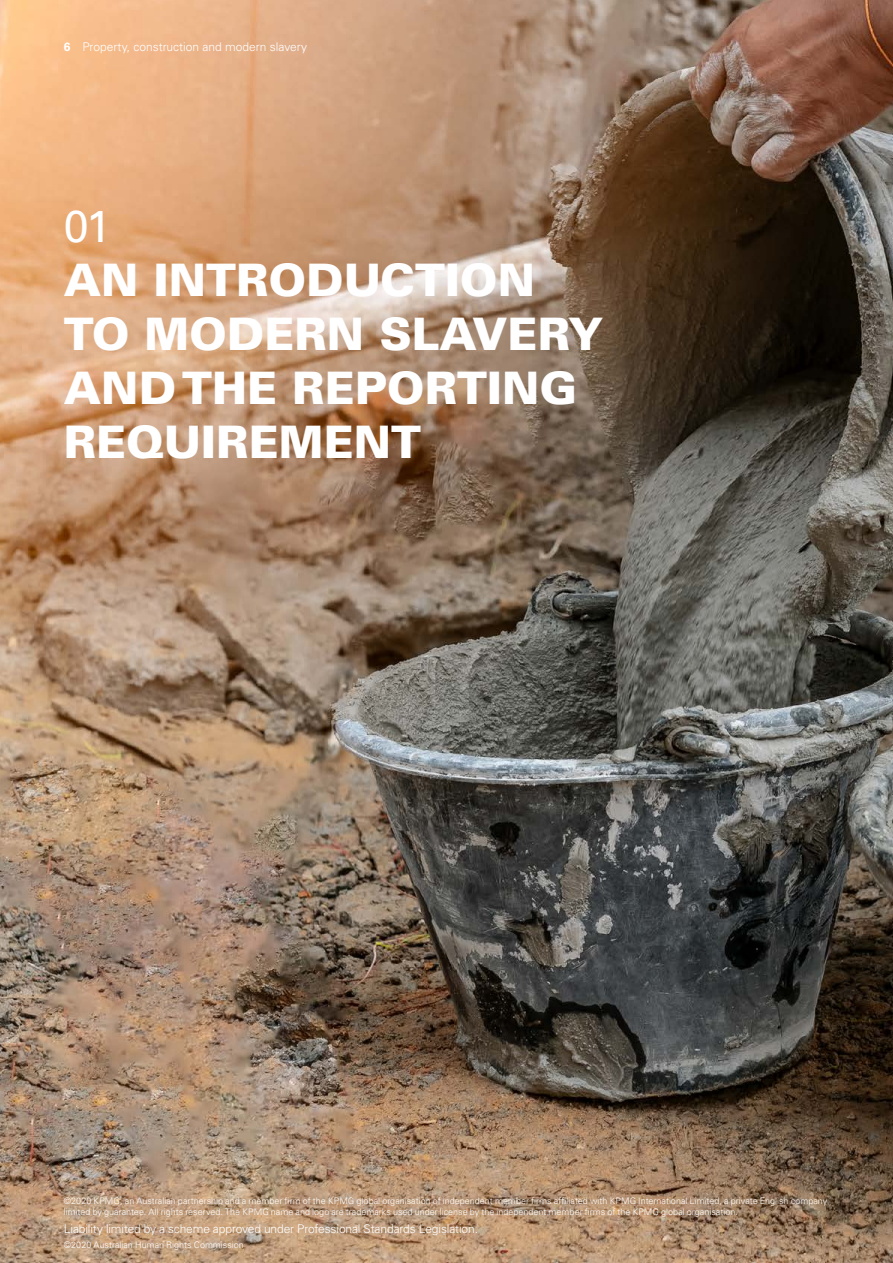
<style>
.page{position:relative;width:893px;height:1263px;background:#fff}
.page>*{position:absolute;margin:0;border:0;box-sizing:border-box;transform-origin:0 0}
.t1{font:900 45px/54px "Univers 75";color:#fff}
.t2{font:45px "Univers 55 Roman";color:#fff}
.t3{font:300 12px "Univers LT Std";letter-spacing:-.01em;color:#fff}
.t4{font:300 9px/10.8px "Univers LT Std";color:#fff}
.s1{font-weight:700}
</style>
<div class="page">
<img style="left:0;top:0;width:893px;height:1263px">
<h2 class="t3" style="left:64px;top:40px;width:245px"><span class="s1">6</span> Property, construction and modern slavery</h2>
<h1 class="t2" style="left:64px;top:199px;width:49px">01</h1>
<h1 class="t1" style="left:64px;top:252px;width:541px">AN INTRODUCTION<br>TO MODERN SLAVERY<br>AND THE REPORTING<br>REQUIREMENT</h1>
<p class="t4" style="left:64px;top:1195px;width:765px">©2020 KPMG, an Australian partnership and a member firm of the KPMG global organisation of independent member firms affiliated with KPMG International Limited, a private English company limited by guarantee. All rights reserved. The KPMG name and logo are trademarks used under license by the independent member firms of the KPMG global organisation.</p>
<h2 class="t3" style="left:64px;top:1222px;width:416px">Liability limited by a scheme approved under Professional Standards Legislation.</h2>
<p class="t4" style="left:64px;top:1240px;width:182px">©2020 Australian Human Rights Commission</p>
</div>
